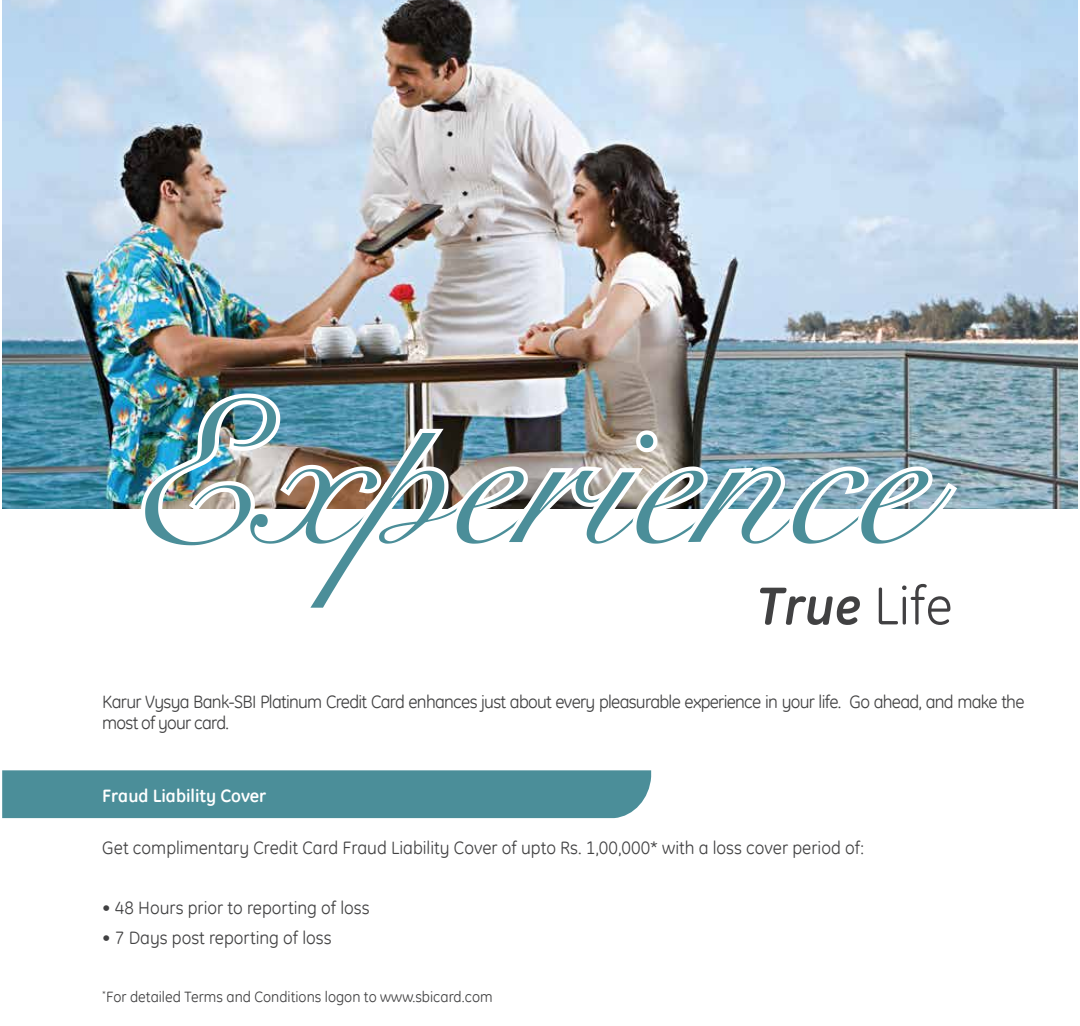
<style>
.page{position:relative;width:1080px;height:1026px;background:#fff}
.page>*{position:absolute;margin:0;border:0;box-sizing:border-box;transform-origin:0 0}
.t1{font:italic 700 54px "GE Inspira";color:#414142}
.t2{font:18px "GE Inspira";letter-spacing:-.01em;color:#414142}
.t3{font:18px/21.6px "GE Inspira";letter-spacing:-.04em;color:#414142}
.t4{font:700 18px "GE Inspira";color:#fff}
.t5{font:15px "GE Inspira";color:#414142}
.s1{font-weight:400;font-style:normal;color:#414042}
</style>
<div class="page">
<img style="left:2px;top:0;width:1076px;height:508px">
<div style="left:2px;top:770px;width:649px;height:48px;background:#4b8e99"></div>
<img style="left:141px;top:394px;width:816px;height:214px">
<h1 class="t1" style="left:756px;top:571px;width:198px">True <span class="s1">Life</span></h1>
<p class="t3" style="left:102px;top:690px;width:924px">Karur Vysya Bank-SBI Platinum Credit Card enhances just about every pleasurable experience in your life. Go ahead, and make the most of your card.</p>
<p class="t4" style="left:102px;top:785px;width:165px">Fraud Liability Cover</p>
<p class="t2" style="left:102px;top:836px;width:763px">Get complimentary Credit Card Fraud Liability Cover of upto Rs. 1,00,000* with a loss cover period of:</p>
<p class="t2" style="left:102px;top:896px;width:269px">• 48 Hours prior to reporting of loss</p>
<p class="t2" style="left:102px;top:926px;width:231px">• 7 Days post reporting of loss</p>
<p class="t5" style="left:102px;top:987px;width:392px"><sup>*</sup>For detailed Terms and Conditions logon to www.sbicard.com</p>
</div>
